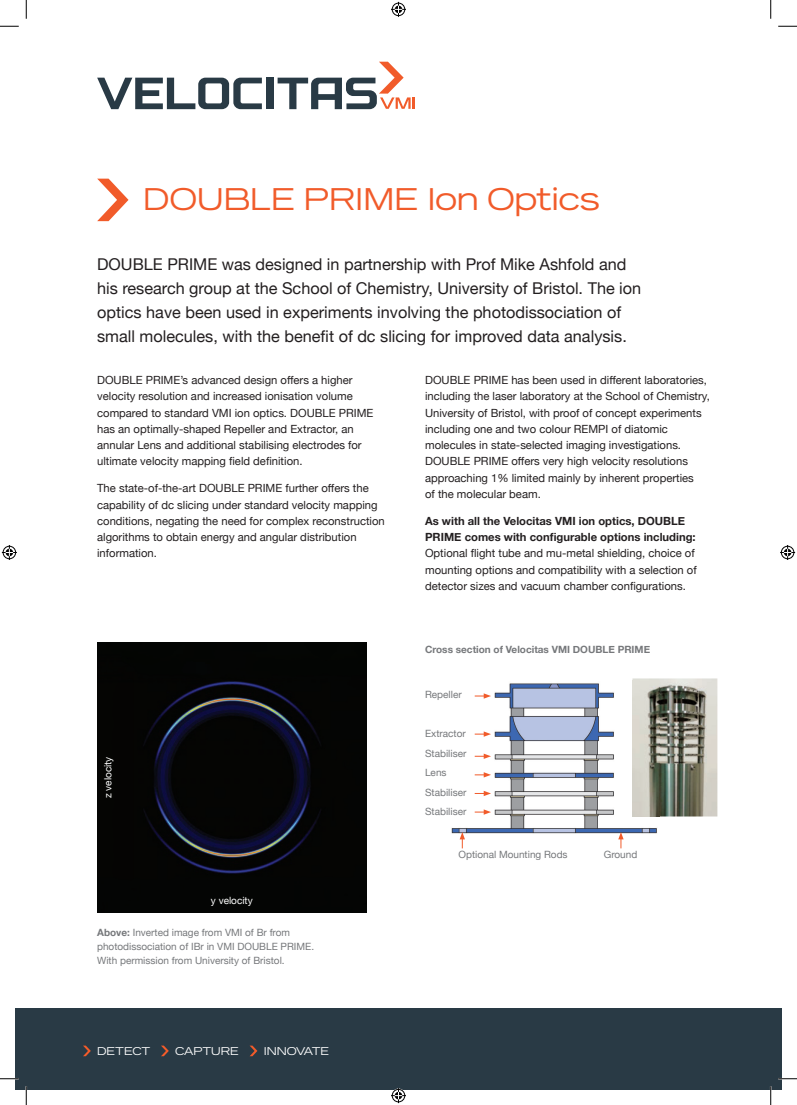
<style>
.page{position:relative;width:797px;height:1105px;background:#fff}
.page>*{position:absolute;margin:0;border:0;box-sizing:border-box;transform-origin:0 0}
.t1{font:31.25px "Reservation Wide";color:#f15b2a}
.t2{font:16.25px/23.8px "Helvetica Neue";color:#231f20}
.t3{font:11.25px/16.2px "Helvetica Neue";color:#231f20}
.t4{font:700 11.25px/16.2px "Helvetica Neue";color:#231f20}
.t5{font:11.25px "Reservation Wide";color:#fff}
.t6{font:10px/19.4px "Helvetica Neue";color:#76787b}
.t7{font:700 10px "Helvetica Neue";color:#76787b}
.t8{font:10px "Helvetica Neue";color:#fff}
.s1{font-weight:700}
</style>
<div class="page">
<svg style="left:97px;top:179px;width:31px;height:42px"></svg>
<img style="left:97px;top:643px;width:269px;height:269px">
<img style="left:632px;top:678px;width:85px;height:138px">
<img style="left:451px;top:683px;width:208px;height:151px">
<img style="left:632px;top:680px;width:27px;height:136px">
<svg style="left:474px;top:693px;width:17px;height:6px"></svg>
<svg style="left:474px;top:754px;width:17px;height:5px"></svg>
<svg style="left:474px;top:731px;width:17px;height:6px"></svg>
<svg style="left:474px;top:772px;width:17px;height:5px"></svg>
<svg style="left:474px;top:791px;width:17px;height:5px"></svg>
<svg style="left:474px;top:809px;width:17px;height:6px"></svg>
<svg style="left:459px;top:832px;width:6px;height:16px"></svg>
<svg style="left:618px;top:832px;width:5px;height:16px"></svg>
<div style="left:770px;top:1008px;width:11px;height:81px;background:#293a45"></div>
<div style="left:16px;top:1008px;width:754px;height:81px;background:#293a45"></div>
<svg style="left:249px;top:1045px;width:8px;height:11px"></svg>
<svg style="left:161px;top:1045px;width:8px;height:11px"></svg>
<svg style="left:83px;top:1045px;width:8px;height:11px"></svg>
<svg style="left:97px;top:78px;width:165px;height:31px"></svg>
<div style="left:266px;top:78px;width:7px;height:31px;background:#293a45"></div>
<svg style="left:277px;top:62px;width:138px;height:47px"></svg>
<svg style="left:0;top:25px;width:19px;height:2px"></svg>
<svg style="left:778px;top:25px;width:19px;height:2px"></svg>
<svg style="left:0;top:1078px;width:19px;height:1px"></svg>
<svg style="left:778px;top:1078px;width:19px;height:1px"></svg>
<svg style="left:25px;top:0;width:2px;height:19px"></svg>
<svg style="left:25px;top:1086px;width:2px;height:19px"></svg>
<svg style="left:770px;top:0;width:1px;height:19px"></svg>
<svg style="left:770px;top:1086px;width:1px;height:19px"></svg>
<svg style="left:391px;top:2px;width:15px;height:15px"></svg>
<svg style="left:391px;top:1088px;width:15px;height:15px"></svg>
<svg style="left:2px;top:545px;width:15px;height:15px"></svg>
<svg style="left:780px;top:545px;width:15px;height:15px"></svg>
<h1 class="t1" style="left:143px;top:181px;width:458px">DOUBLE PRIME Ion Optics</h1>
<p class="t2" style="left:97px;top:254px;width:545px">DOUBLE PRIME was designed in partnership with Prof Mike Ashfold and his research group at the School of Chemistry, University of Bristol. The ion optics have been used in experiments involving the photodissociation of small molecules, with the benefit of dc slicing for improved data analysis.</p>
<p class="t3" style="left:97px;top:373px;width:278px">DOUBLE PRIME’s advanced design offers a higher velocity resolution and increased ionisation volume compared to standard VMI ion optics. DOUBLE PRIME has an optimally-shaped Repeller and Extractor, an annular Lens and additional stabilising electrodes for ultimate velocity mapping field definition.</p>
<p class="t3" style="left:97px;top:481px;width:289px">The state-of-the-art DOUBLE PRIME further offers the capability of dc slicing under standard velocity mapping conditions, negating the need for complex reconstruction algorithms to obtain energy and angular distribution information.</p>
<p class="t3" style="left:425px;top:373px;width:286px">DOUBLE PRIME has been used in different laboratories, including the laser laboratory at the School of Chemistry, University of Bristol, with proof of concept experiments including one and two colour REMPI of diatomic molecules in state-selected imaging investigations.<br>DOUBLE PRIME offers very high velocity resolutions approaching 1% limited mainly by inherent properties<br>of the molecular beam.</p>
<p class="t4" style="left:425px;top:513px;width:272px">As with all the Velocitas VMI ion optics, DOUBLE<br>PRIME comes with configurable options including:</p>
<p class="t3" style="left:425px;top:546px;width:273px">Optional flight tube and mu-metal shielding, choice of mounting options and compatibility with a selection of detector sizes and vacuum chamber configurations.</p>
<p class="t8" style="left:101px;top:798px;width:43px;rotate:-90deg">z velocity</p>
<p class="t8" style="left:211px;top:893px;width:43px">y velocity</p>
<p class="t6" style="left:97px;top:926px;width:218px;line-height:13.8px"><span class="s1">Above:</span> Inverted image from VMI of Br from photodissociation of IBr in VMI DOUBLE PRIME.<br>With permission from University of Bristol.</p>
<p class="t5" style="left:97px;top:1044px;width:55px">DETECT</p>
<p class="t5" style="left:175px;top:1044px;width:65px">CAPTURE</p>
<p class="t5" style="left:264px;top:1044px;width:67px">INNOVATE</p>
<p class="t7" style="left:425px;top:641px;width:226px">Cross section of Velocitas VMI DOUBLE PRIME</p>
<p class="t6" style="left:425px;top:686px;width:38px">Repeller</p>
<p class="t6" style="left:425px;top:725px;width:43px">Extractor<br>Stabiliser<br>Lens<br>Stabiliser<br>Stabiliser</p>
<p class="t6" style="left:458px;top:846px;width:111px">Optional Mounting Rods</p>
<p class="t6" style="left:603px;top:846px;width:35px">Ground</p>
</div>
